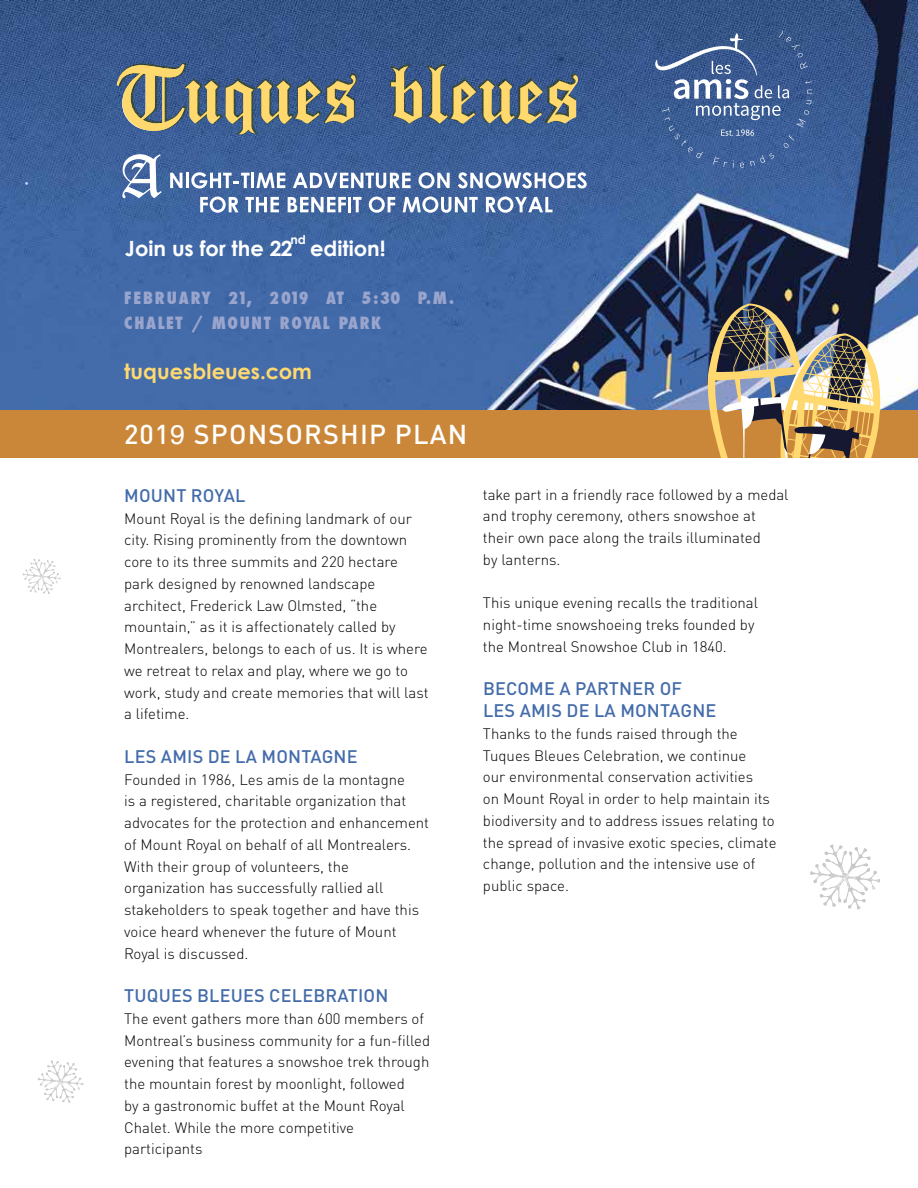
<style>
.page{position:relative;width:918px;height:1188px;background:#fff}
.page>*{position:absolute;margin:0;border:0;box-sizing:border-box;transform-origin:0 0}
.t1{font:500 27px "DIN Pro";letter-spacing:.045em;color:#fff}
.t2{font:700 21px "Century Gothic";color:#fff}
.t3{font:700 21px "Century Gothic";color:#ffd96f}
.t4{font:500 18px/21.8px "DIN Pro";letter-spacing:.01em;color:#446caa}
.t5{font:800 condensed 16.5px/25.5px "Futura";letter-spacing:.1em;color:#9aa5cd}
.t6{font:300 15px/21.8px "DIN Pro";color:#000}
.t7{font:700 12.3px "Century Gothic";color:#fff}
.s1{font-family:"Helvetica";font-weight:400}
</style>
<div class="page">
<svg style="left:38px;top:1061px;width:46px;height:42px"></svg>
<svg style="left:22px;top:559px;width:39px;height:35px"></svg>
<svg style="left:810px;top:844px;width:70px;height:66px"></svg>
<img style="left:0;top:0;width:918px;height:410px">
<div style="left:0;top:410px;width:918px;height:48px;background:#cb8739"></div>
<img style="left:708px;top:304px;width:172px;height:154px">
<svg style="left:390px;top:64px;width:188px;height:61px"></svg>
<svg style="left:117px;top:64px;width:240px;height:71px"></svg>
<svg style="left:655px;top:31px;width:157px;height:137px"></svg>
<svg style="left:122px;top:154px;width:40px;height:44px"></svg>
<svg style="left:170px;top:173px;width:12px;height:15px"></svg>
<hr style="left:186px;top:173px;width:3px;height:15px;background:#fff">
<svg style="left:191px;top:172px;width:59px;height:16px"></svg>
<hr style="left:251px;top:173px;width:3px;height:15px;background:#fff">
<svg style="left:256px;top:173px;width:29px;height:15px"></svg>
<svg style="left:293px;top:173px;width:118px;height:15px"></svg>
<svg style="left:419px;top:172px;width:31px;height:16px"></svg>
<svg style="left:458px;top:172px;width:129px;height:16px"></svg>
<svg style="left:200px;top:197px;width:39px;height:16px"></svg>
<svg style="left:245px;top:197px;width:34px;height:15px"></svg>
<svg style="left:288px;top:197px;width:58px;height:15px"></svg>
<hr style="left:348px;top:197px;width:3px;height:15px;background:#fff">
<svg style="left:353px;top:197px;width:9px;height:15px"></svg>
<svg style="left:369px;top:197px;width:26px;height:16px"></svg>
<svg style="left:403px;top:197px;width:75px;height:16px"></svg>
<svg style="left:486px;top:197px;width:67px;height:16px"></svg>
<p class="t7" style="left:290px;top:231px;width:17px">nd</p>
<h2 class="t2" style="left:125px;top:235px;width:262px">Join us for the 22 edition!</h2>
<p class="t5" style="left:124px;top:285px;width:332px">FEBRUARY 21, 2019 AT 5:30 P.M.<br>CHALET / MOUNT ROYAL PARK</p>
<h2 class="t3" style="left:124px;top:356px;width:189px">tuquesbleues.com</h2>
<h1 class="t1" style="left:124px;top:412px;width:345px">201<span class="s1">9</span> SPONSORSHIP PLAN</h1>
<p class="t4" style="left:124px;top:483px;width:123px">MOUNT ROYAL</p>
<p class="t6" style="left:124px;top:506px;width:306px">Mount Royal is the defining landmark of our city. Rising prominently from the downtown core to its three summits and 220 hectare park designed by renowned landscape architect, Frederick Law Olmsted, “the mountain,” as it is affectionately called by Montrealers, belongs to each of us. It is where we retreat to relax and play, where we go to work, study and create memories that will last a lifetime.</p>
<p class="t4" style="left:124px;top:744px;width:235px">LES AMIS DE LA MONTAGNE</p>
<p class="t6" style="left:124px;top:767px;width:307px">Founded in 1986, Les amis de la montagne<br>is a registered, charitable organization that advocates for the protection and enhancement of Mount Royal on behalf of all Montrealers.<br>With their group of volunteers, the organization has successfully rallied all stakeholders to speak together and have this voice heard whenever the future of Mount Royal is discussed.</p>
<p class="t4" style="left:124px;top:983px;width:266px">TUQUES BLEUES CELEBRATION</p>
<p class="t6" style="left:124px;top:1006px;width:308px">The event gathers more than 600 members of Montreal’s business community for a fun-filled evening that features a snowshoe trek through the mountain forest by moonlight, followed<br>by a gastronomic buffet at the Mount Royal Chalet. While the more competitive participants</p>
<p class="t6" style="left:483px;top:482px;width:307px">take part in a friendly race followed by a medal and trophy ceremony, others snowshoe at their own pace along the trails illuminated<br>by lanterns.</p>
<p class="t6" style="left:483px;top:591px;width:277px">This unique evening recalls the traditional night-time snowshoeing treks founded by the Montreal Snowshoe Club in 1840.</p>
<p class="t4" style="left:483px;top:676px;width:235px">BECOME A PARTNER OF<br>LES AMIS DE LA MONTAGNE</p>
<p class="t6" style="left:483px;top:721px;width:295px">Thanks to the funds raised through the Tuques Bleues Celebration, we continue<br>our environmental conservation activities<br>on Mount Royal in order to help maintain its biodiversity and to address issues relating to the spread of invasive exotic species, climate change, pollution and the intensive use of public space.</p>
</div>
